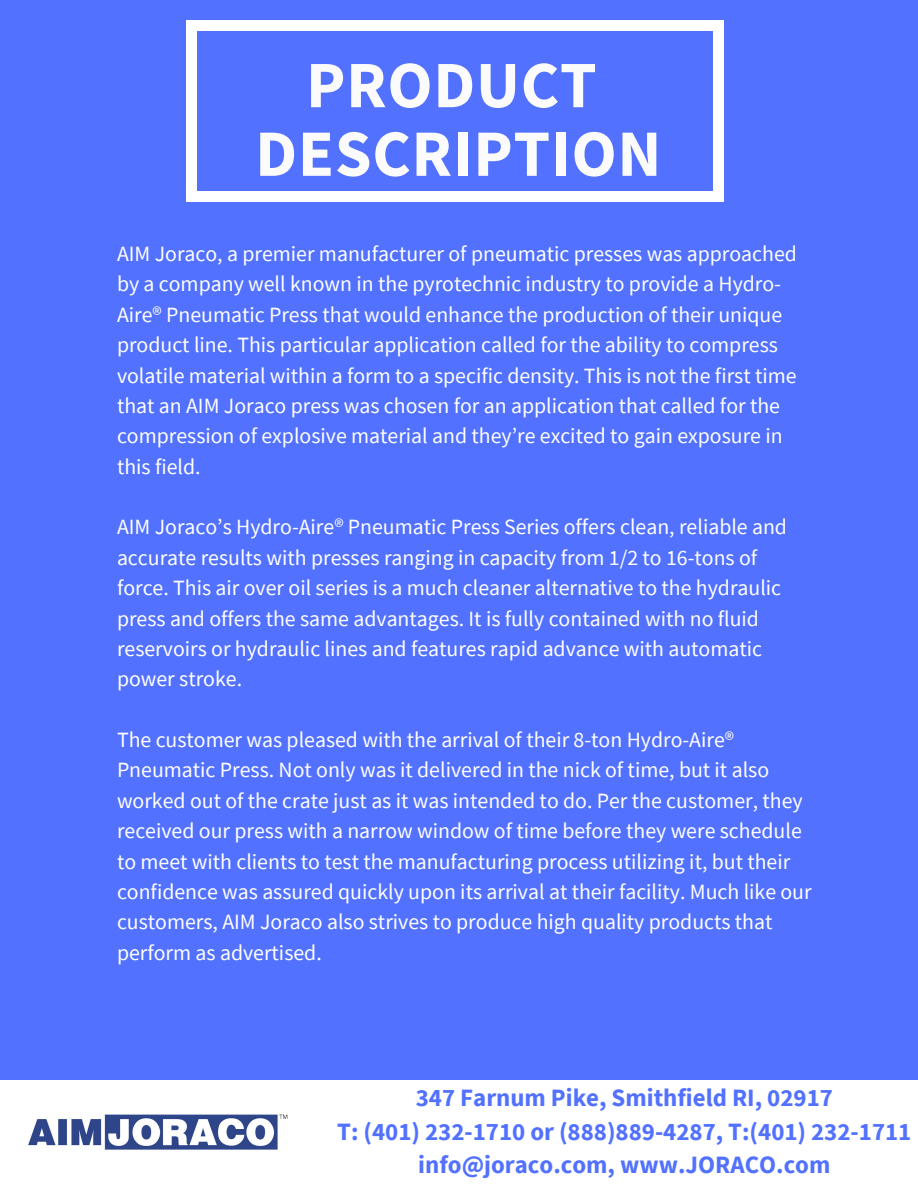
<style>
.page{position:relative;width:918px;height:1188px;background:#5271ff}
.page>*{position:absolute;margin:0;border:0;box-sizing:border-box;transform-origin:0 0}
.t1{font:700 66.15px/68.7px "Source Sans Pro";letter-spacing:.01em;color:#fbfbfb;text-align:center}
.t2{font:700 24.9px/33.8px "Source Sans Pro";color:#5271ff;text-align:center}
.t3{font:21.75px/30.3px "Source Sans Pro";color:#fff}
</style>
<div class="page">
<div style="left:714px;top:192px;width:10px;height:10px;background:#fff"></div>
<div style="left:186px;top:30px;width:10px;height:162px;background:#fff"></div>
<div style="left:186px;top:192px;width:10px;height:10px;background:#fff"></div>
<div style="left:714px;top:30px;width:10px;height:162px;background:#fff"></div>
<div style="left:196px;top:192px;width:518px;height:10px;background:#fff"></div>
<div style="left:714px;top:21px;width:10px;height:10px;background:#fff"></div>
<div style="left:186px;top:21px;width:10px;height:10px;background:#fff"></div>
<div style="left:196px;top:21px;width:518px;height:10px;background:#fff"></div>
<div style="left:0;top:1080px;width:918px;height:108px;background:#fff"></div>
<img style="left:28px;top:1114px;width:260px;height:36px">
<h1 class="t1" style="left:255px;top:49px;width:408px">PRODUCT<br>DESCRIPTION</h1>
<p class="t3" style="left:117px;top:238px;width:681px">AIM Joraco, a premier manufacturer of pneumatic presses was approached by a company well known in the pyrotechnic industry to provide a Hydro-Aire® Pneumatic Press that would enhance the production of their unique product line. This particular application called for the ability to compress volatile material within a form to a specific density. This is not the first time that an AIM Joraco press was chosen for an application that called for the compression of explosive material and they’re excited to gain exposure in this field.</p>
<p class="t3" style="left:117px;top:511px;width:672px">AIM Joraco’s Hydro-Aire® Pneumatic Press Series offers clean, reliable and accurate results with presses ranging in capacity from 1/2 to 16-tons of force. This air over oil series is a much cleaner alternative to the hydraulic press and offers the same advantages. It is fully contained with no fluid reservoirs or hydraulic lines and features rapid advance with automatic power stroke.</p>
<p class="t3" style="left:117px;top:724px;width:696px">The customer was pleased with the arrival of their 8-ton Hydro-Aire® Pneumatic Press. Not only was it delivered in the nick of time, but it also worked out of the crate just as it was intended to do. Per the customer, they received our press with a narrow window of time before they were schedule to meet with clients to test the manufacturing process utilizing it, but their confidence was assured quickly upon its arrival at their facility. Much like our customers, AIM Joraco also strives to produce high quality products that perform as advertised.</p>
<p class="t2" style="left:337px;top:1080px;width:576px">347 Farnum Pike, Smithfield RI, 02917<br>T: (401) 232-1710 or (888)889-4287, T:(401) 232-1711 info@joraco.com, www.JORACO.com</p>
</div>
